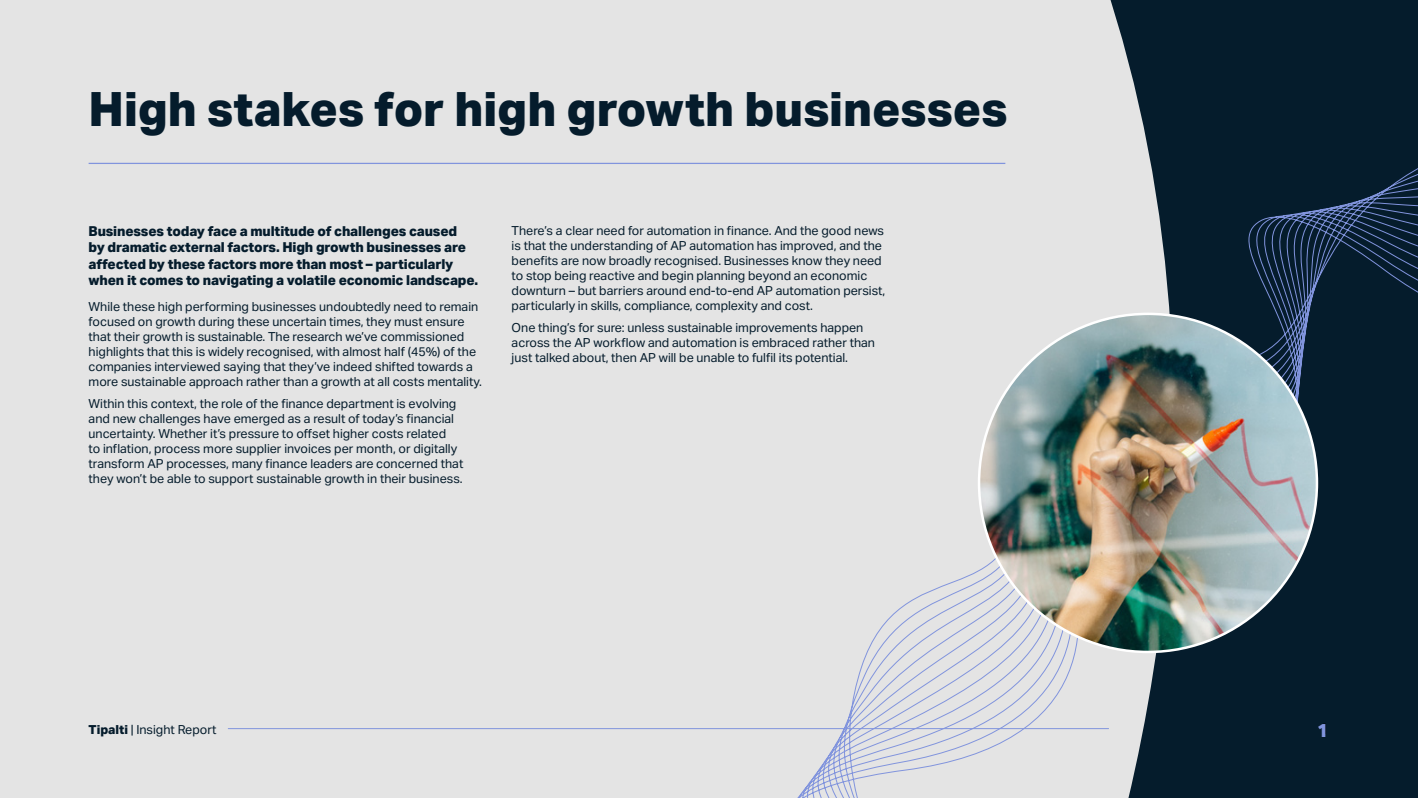
<style>
.page{position:relative;width:1418px;height:798px;background:#fff}
.page>*{position:absolute;margin:0;border:0;box-sizing:border-box;transform-origin:0 0}
.t1{font:800 47.5px "Aktiv Grotesk";color:#051c2c}
.t2{font:800 18.75px "Aktiv Grotesk";color:#8194dd}
.t3{font:800 13.75px/16.5px "Aktiv Grotesk";letter-spacing:-.01em;color:#051c2c}
.t4{font:12.5px/15px "Aktiv Grotesk";color:#051c2c}
.s1{font-weight:800}
</style>
<div class="page">
<div style="left:0;top:0;width:1417px;height:797px;background:#e4e4e4"></div>
<hr style="left:89px;top:163px;width:916px;height:1px;background:#8194dd">
<hr style="left:228px;top:727px;width:1070px;height:1px;background:#8194dd">
<svg style="left:953px;top:0;width:464px;height:797px"></svg>
<svg style="left:779px;top:379px;width:433px;height:418px"></svg>
<svg style="left:1138px;top:82px;width:279px;height:436px;background:#142a3c"></svg>
<img style="left:979px;top:314px;width:337px;height:337px;border-radius:169px">
<h1 class="t1" style="left:89px;top:78px;width:920px">High stakes for high growth businesses</h1>
<p class="t3" style="left:89px;top:222px;width:391px">Businesses today face a multitude of challenges caused<br>by dramatic external factors. High growth businesses are affected by these factors more than most – particularly when it comes to navigating a volatile economic landscape.</p>
<p class="t4" style="left:89px;top:299px;width:395px">While these high performing businesses undoubtedly need to remain focused on growth during these uncertain times, they must ensure that their growth is sustainable. The research we’ve commissioned highlights that this is widely recognised, with almost half (45%) of the companies interviewed saying that they’ve indeed shifted towards a more sustainable approach rather than a growth at all costs mentality.</p>
<p class="t4" style="left:89px;top:396px;width:376px">Within this context, the role of the finance department is evolving and new challenges have emerged as a result of today’s financial uncertainty. Whether it’s pressure to offset higher costs related<br>to inflation, process more supplier invoices per month, or digitally transform AP processes, many finance leaders are concerned that they won’t be able to support sustainable growth in their business.</p>
<p class="t4" style="left:511px;top:223px;width:375px">There’s a clear need for automation in finance. And the good news is that the understanding of AP automation has improved, and the benefits are now broadly recognised. Businesses know they need to stop being reactive and begin planning beyond an economic downturn – but barriers around end-to-end AP automation persist, particularly in skills, compliance, complexity and cost.</p>
<p class="t4" style="left:511px;top:320px;width:365px">One thing’s for sure: unless sustainable improvements happen across the AP workflow and automation is embraced rather than just talked about, then AP will be unable to fulfil its potential.</p>
<p class="t4" style="left:89px;top:722px;width:129px"><span class="s1">Tipalti</span> | Insight Report</p>
<h2 class="t2" style="left:1316px;top:718px;width:13px">1<sup>1</sup></h2>
</div>
